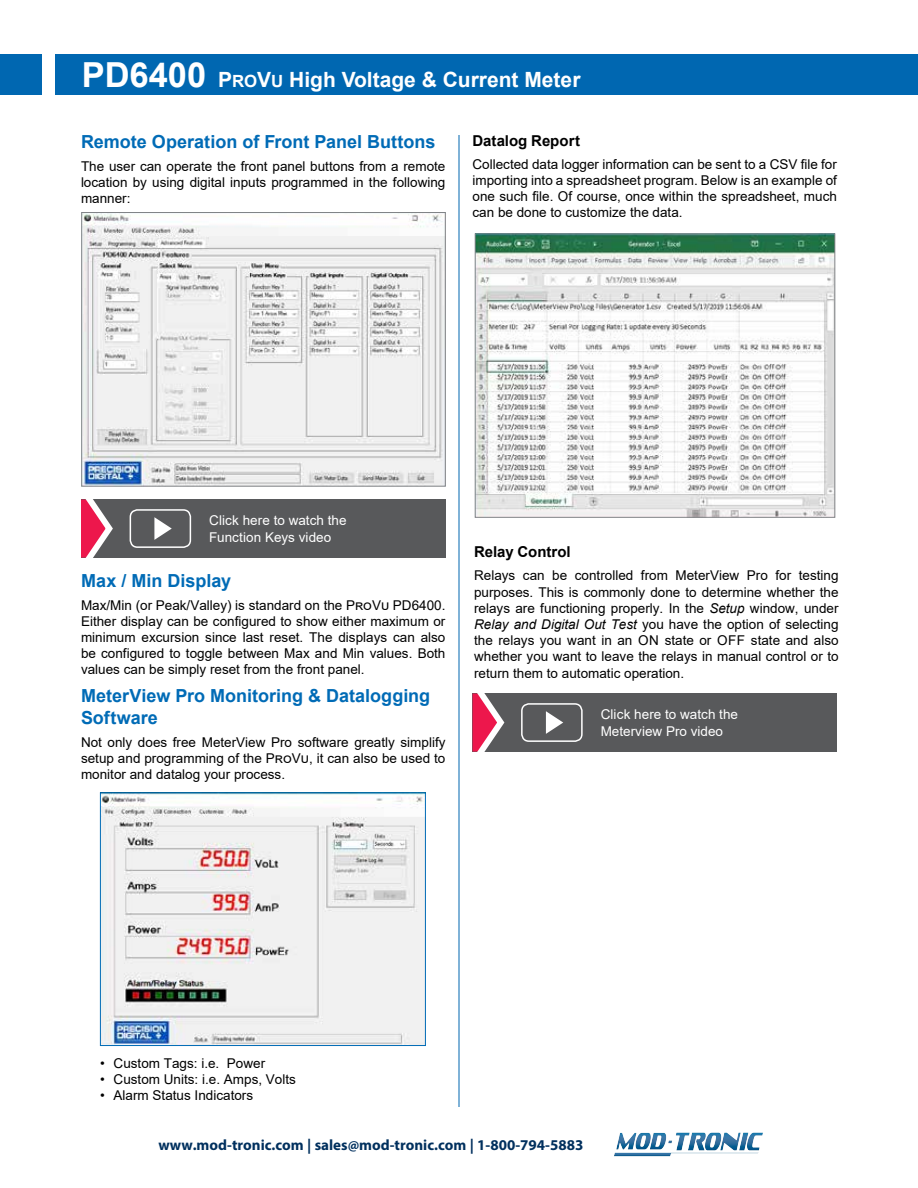
<style>
.page{position:relative;width:918px;height:1188px;background:#fff}
.page>*{position:absolute;margin:0;border:0;box-sizing:border-box;transform-origin:0 0}
.t1{font:700 21px "Arial";color:#fff}
.t2{font:700 18px/21.6px "Arial";color:#006bb6}
.t3{font:700 15px "Myriad Pro";color:#00305e}
.t4{font:700 15px "Arial";color:#000}
.t5{font:13.5px/16.2px "Arial";color:#000;text-align:justify}
.t6{font:13.5px/16.2px "Arial";color:#fff}
.s1{font-size:34.5px}
.s2{font-size:16.8px}
.s3{font-style:italic}
</style>
<div class="page">
<div style="left:55px;top:54px;width:863px;height:40px;background:#0067b1"></div>
<div style="left:0;top:54px;width:41px;height:40px;background:#0067b1"></div>
<img style="left:477px;top:235px;width:356px;height:281px">
<div style="left:475px;top:233px;width:360px;height:285px;border:1px solid #808285"></div>
<img style="left:83px;top:214px;width:361px;height:271px">
<div style="left:81px;top:212px;width:365px;height:275px;border:1px solid #808285"></div>
<hr style="left:459px;top:135px;width:1px;height:972px;background:#0067b1">
<div style="left:81px;top:500px;width:365px;height:58px;background:#58595b"></div>
<svg style="left:81px;top:500px;width:32px;height:58px"></svg>
<div style="left:130px;top:509px;width:61px;height:39px;border:2px solid #fff;border-radius:7px"></div>
<svg style="left:154px;top:517px;width:18px;height:23px"></svg>
<div style="left:472px;top:693px;width:365px;height:59px;background:#58595b"></div>
<svg style="left:472px;top:693px;width:33px;height:59px"></svg>
<div style="left:521px;top:703px;width:62px;height:39px;border:2px solid #fff;border-radius:7px"></div>
<svg style="left:546px;top:711px;width:17px;height:23px"></svg>
<img style="left:102px;top:794px;width:322px;height:250px">
<div style="left:100px;top:792px;width:326px;height:254px;border:1px solid #006bb6"></div>
<img style="left:614px;top:1132px;width:149px;height:25px">
<h1 class="t1" style="left:82px;top:65px;width:500px"><span class="s1">PD6400</span> P<span class="s2">RO</span>V<span class="s2">U</span> High Voltage &amp; Current Meter</h1>
<h2 class="t2" style="left:81px;top:131px;width:356px">Remote Operation of Front Panel Buttons</h2>
<p class="t5" style="left:81px;top:158px;width:366px">The user can operate the front panel buttons from a remote location by using digital inputs programmed in the following manner:</p>
<p class="t4" style="left:472px;top:130px;width:109px">Datalog Report</p>
<p class="t5" style="left:472px;top:156px;width:366px">Collected data logger information can be sent to a CSV file for importing into a spreadsheet program. Below is an example of one such file. Of course, once within the spreadsheet, much can be done to customize the data.</p>
<p class="t6" style="left:209px;top:512px;width:139px">Click here to watch the<br>Function Keys video</p>
<h2 class="t2" style="left:81px;top:570px;width:152px">Max / Min Display</h2>
<p class="t5" style="left:81px;top:597px;width:366px">Max/Min (or Peak/Valley) is standard on the ProVu PD6400.<br>Either display can be configured to show either maximum or minimum excursion since last reset. The displays can also be configured to toggle between Max and Min values. Both values can be simply reset from the front panel.</p>
<h2 class="t2" style="left:81px;top:685px;width:351px">MeterView Pro Monitoring &amp; Datalogging<br>Software</h2>
<p class="t5" style="left:81px;top:734px;width:366px">Not only does free MeterView Pro software greatly simplify setup and programming of the ProVu, it can also be used to monitor and datalog your process.</p>
<p class="t4" style="left:474px;top:542px;width:98px">Relay Control</p>
<p class="t5" style="left:474px;top:567px;width:366px">Relays can be controlled from MeterView Pro for testing purposes. This is commonly done to determine whether the relays are functioning properly. In the <span class="s3">Setup</span> window, under <span class="s3">Relay and Digital Out Test</span> you have the option of selecting the relays you want in an ON state or OFF state and also whether you want to leave the relays in manual control or to return them to automatic operation.</p>
<p class="t6" style="left:601px;top:706px;width:139px">Click here to watch the<br>Meterview Pro video</p>
<p class="t5" style="left:100px;top:1055px;width:167px">• Custom Tags: i.e. Power</p>
<p class="t5" style="left:100px;top:1071px;width:197px">• Custom Units: i.e. Amps, Volts</p>
<p class="t5" style="left:100px;top:1088px;width:155px">• Alarm Status Indicators</p>
<p class="t3" style="left:159px;top:1135px;width:426px">www.mod-tronic.com | sales@mod-tronic.com | 1-800-794-5883</p>
</div>
